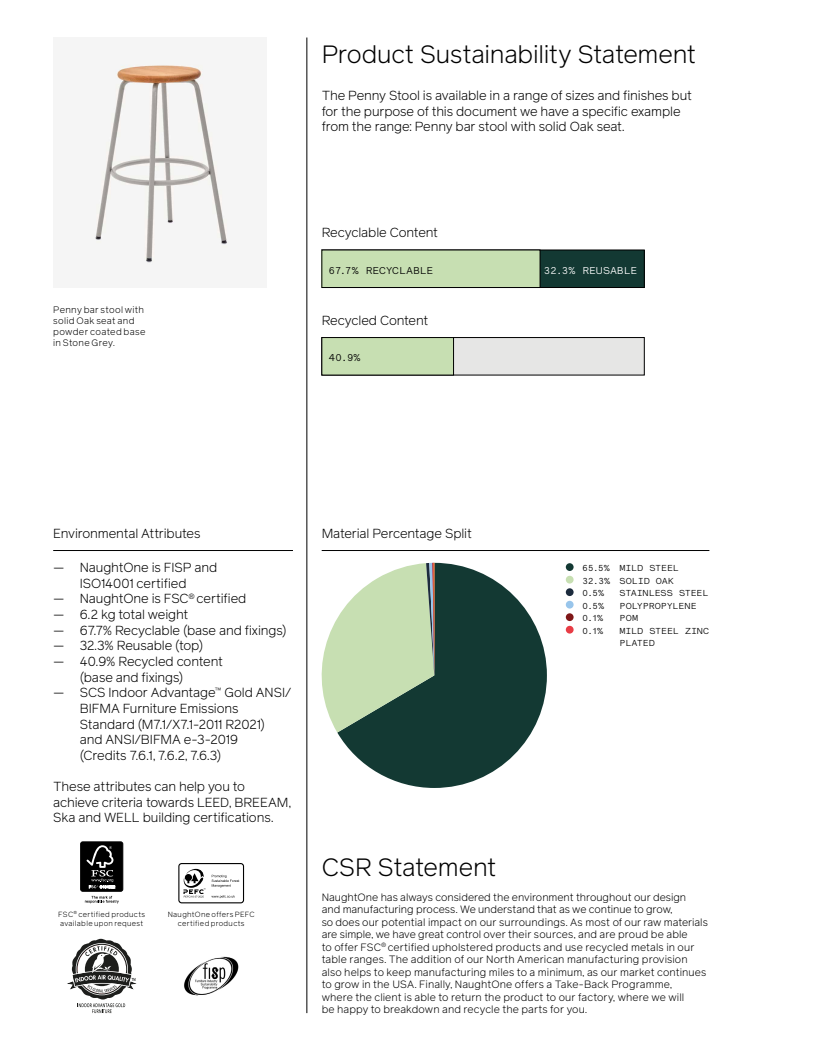
<style>
.page{position:relative;width:830px;height:1053px;background:#fff}
.page>*{position:absolute;margin:0;border:0;box-sizing:border-box;transform-origin:0 0}
.t1{font:300 25px "Reader Pro";letter-spacing:-.01em;color:#000}
.t2{font:300 13.12px/15.6px "Reader Pro";letter-spacing:-.01em;color:#000}
.t3{font:300 10.62px/12.5px "Reader Pro";letter-spacing:.005em;color:#000}
.t4{font:10px "Lettera Mono LL";letter-spacing:-.025em;color:#000}
.t5{font:10px "Lettera Mono LL";letter-spacing:-.02em;color:#fff}
.t6{font:300 9.38px/11.2px "Reader Pro";letter-spacing:.03em;color:#000}
.t7{font:8.75px/12.5px "Lettera Mono LL";letter-spacing:-.025em;color:#000}
.t8{font:300 7.5px/8.8px "Reader Pro";letter-spacing:.04em;color:#000}
</style>
<div class="page">
<hr style="left:306px;top:37px;width:1px;height:975px;background:#000">
<div style="left:565px;top:563px;width:8px;height:8px;background:#133933;border-radius:50%"></div>
<div style="left:565px;top:575px;width:8px;height:8px;background:#c7dfb2;border-radius:50%"></div>
<div style="left:565px;top:588px;width:8px;height:8px;background:#1c2b3d;border-radius:50%"></div>
<div style="left:565px;top:600px;width:8px;height:8px;background:#98c5eb;border-radius:50%"></div>
<div style="left:565px;top:613px;width:8px;height:8px;background:#7f1718;border-radius:50%"></div>
<svg style="left:565px;top:625px;width:8px;height:8px"></svg>
<hr style="left:321px;top:550px;width:388px;height:1px;background:#000">
<img style="left:94px;top:64px;width:135px;height:201px">
<hr style="left:53px;top:550px;width:240px;height:1px;background:#000">
<div style="left:322px;top:250px;width:322px;height:37px;background:#133933"></div>
<div style="left:321px;top:250px;width:323px;height:38px;border:1px solid #000"></div>
<div style="left:322px;top:250px;width:217px;height:37px;background:#c7dfb2"></div>
<div style="left:321px;top:250px;width:219px;height:38px;border:1px solid #000"></div>
<div style="left:322px;top:337px;width:322px;height:38px;background:#e6e6e5"></div>
<div style="left:321px;top:337px;width:323px;height:38px;border:1px solid #000"></div>
<div style="left:322px;top:337px;width:131px;height:38px;background:#c7dfb2"></div>
<div style="left:321px;top:337px;width:132px;height:38px;border:1px solid #000"></div>
<svg style="left:337px;top:563px;width:209px;height:225px;fill:#133933"></svg>
<svg style="left:306px;top:563px;width:128px;height:169px"></svg>
<img style="left:184px;top:956px;width:54px;height:40px">
<div style="left:81px;top:841px;width:42px;height:50px;background:#000;border-radius:2px"></div>
<div style="left:80px;top:841px;width:43px;height:50px;border:1px solid #000;border-radius:2px"></div>
<svg style="left:85px;top:895px;width:34px;height:8px"></svg>
<svg style="left:86px;top:845px;width:29px;height:43px"></svg>
<svg style="left:178px;top:863px;width:66px;height:40px"></svg>
<svg style="left:67px;top:938px;width:70px;height:75px"></svg>
<h1 class="t1" style="left:321px;top:38px;width:376px">Product Sustainability Statement</h1>
<p class="t2" style="left:321px;top:87px;width:371px">The Penny Stool is available in a range of sizes and finishes but for the purpose of this document we have a specific example from the range: Penny bar stool with solid Oak seat.</p>
<p class="t2" style="left:321px;top:225px;width:118px">Recyclable Content</p>
<p class="t6" style="left:53px;top:303px;width:94px">Penny bar stool with solid Oak seat and powder coated base in Stone Grey.</p>
<p class="t4" style="left:328px;top:263px;width:106px">67.7% RECYCLABLE</p>
<p class="t5" style="left:543px;top:263px;width:95px">32.3% REUSABLE</p>
<p class="t2" style="left:321px;top:312px;width:108px">Recycled Content</p>
<p class="t4" style="left:328px;top:351px;width:34px">40.9%</p>
<p class="t2" style="left:53px;top:525px;width:149px">Environmental Attributes</p>
<p class="t2" style="left:321px;top:525px;width:152px">Material Percentage Split</p>
<p class="t2" style="left:53px;top:559px;width:166px;text-align:center">— NaughtOne is FISP and<br>ISO14001 certified</p>
<p class="t2" style="left:53px;top:590px;width:195px">— NaughtOne is FSC<sup>®</sup> certified</p>
<p class="t2" style="left:53px;top:606px;width:137px">— 6.2 kg total weight</p>
<p class="t2" style="left:53px;top:622px;width:235px">— 67.7% Recyclable (base and fixings)</p>
<p class="t2" style="left:53px;top:637px;width:151px">— 32.3% Reusable (top)</p>
<p class="t2" style="left:80px;top:653px;width:145px;text-indent:-27px">— 40.9% Recycled content (base and fixings)</p>
<p class="t2" style="left:80px;top:684px;width:213px;text-indent:-27px">— SCS Indoor Advantage<sup>™</sup> Gold ANSI/<br>BIFMA Furniture Emissions<br>Standard (M7.1/X7.1-2011 R2021)<br>and ANSI/BIFMA e-3-2019<br>(Credits 7.6.1, 7.6.2, 7.6.3)</p>
<p class="t2" style="left:53px;top:778px;width:239px">These attributes can help you to achieve criteria towards LEED, BREEAM,<br>Ska and WELL building certifications.</p>
<p class="t7" style="left:581px;top:561px;width:98px">65.5% MILD STEEL<br>32.3% SOLID OAK<br>0.5%</p>
<p class="t7" style="left:619px;top:586px;width:90px">STAINLESS STEEL</p>
<p class="t7" style="left:581px;top:599px;width:24px">0.5%</p>
<p class="t7" style="left:619px;top:599px;width:79px">POLYPROPYLENE</p>
<p class="t7" style="left:581px;top:611px;width:23px">0.1%</p>
<p class="t7" style="left:619px;top:611px;width:20px">POM</p>
<p class="t7" style="left:581px;top:624px;width:23px">0.1%</p>
<p class="t7" style="left:619px;top:624px;width:91px">MILD STEEL ZINC<br>PLATED</p>
<p class="t8" style="left:58px;top:909px;width:88px">FSC<sup>®</sup> certified products available upon request</p>
<p class="t8" style="left:168px;top:909px;width:88px;text-align:center">NaughtOne offers PEFC certified products</p>
<h1 class="t1" style="left:321px;top:851px;width:176px">CSR Statement</h1>
<p class="t3" style="left:321px;top:890px;width:387px">NaughtOne has always considered the environment throughout our design<br>and manufacturing process. We understand that as we continue to grow,<br>so does our potential impact on our surroundings. As most of our raw materials are simple, we have great control over their sources, and are proud be able<br>to offer FSC<sup>®</sup> certified upholstered products and use recycled metals in our table ranges. The addition of our North American manufacturing provision also helps to keep manufacturing miles to a minimum, as our market continues to grow in the USA. Finally, NaughtOne offers a Take-Back Programme,<br>where the client is able to return the product to our factory, where we will<br>be happy to breakdown and recycle the parts for you.</p>
</div>
